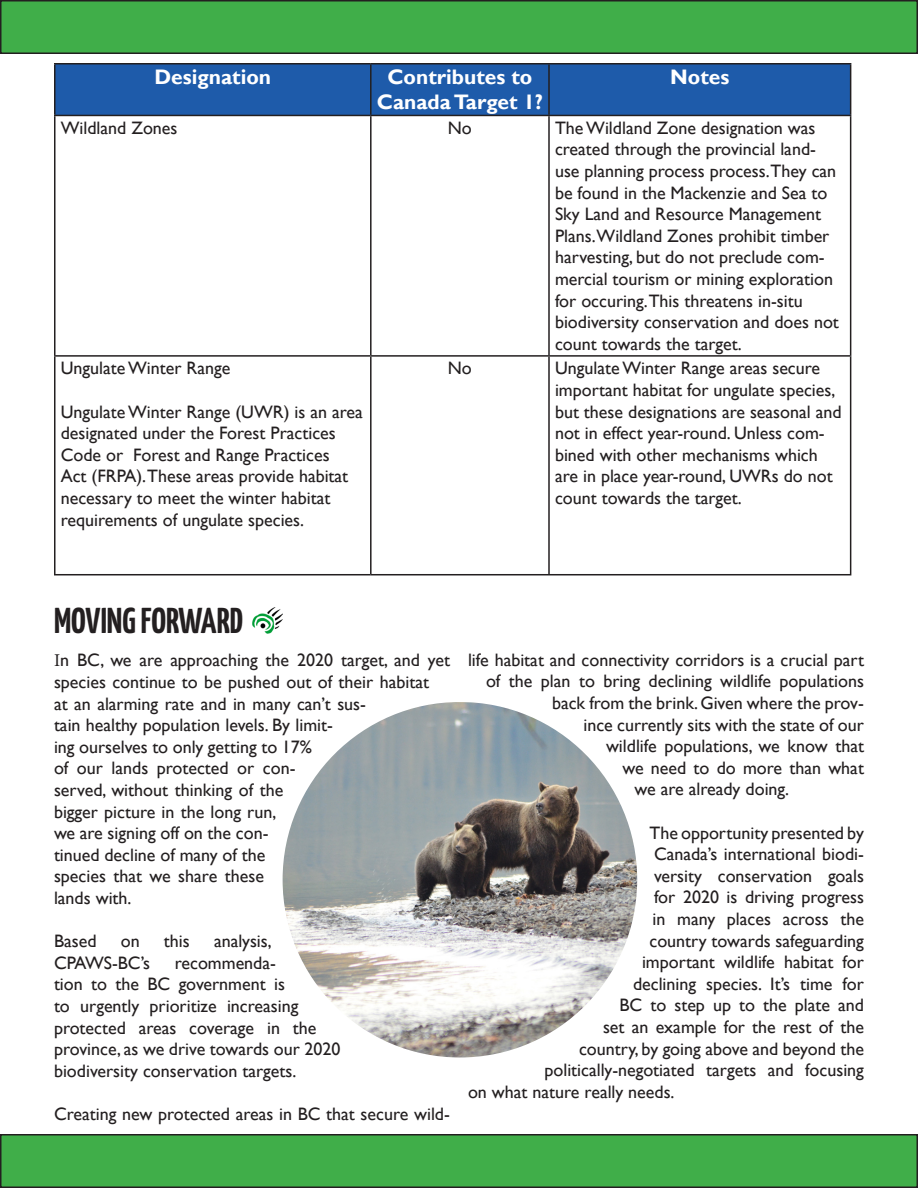
<style>
.page{position:relative;width:918px;height:1188px;background:#fff}
.page>*{position:absolute;margin:0;border:0;box-sizing:border-box;transform-origin:0 0}
.t1{font:700 36px "Yanone Kaffeesatz";color:#231f20}
.t2{font:700 21px "Gill Sans";color:#fff}
.t3{font:18px/21.6px "Gill Sans";color:#231f20}
.s1{font-family:"Minion Pro"}
</style>
<div class="page">
<div style="left:1px;top:1px;width:916px;height:52px;background:#40ae49"></div>
<div style="left:0;top:0;width:918px;height:54px;border:2px solid #231f20"></div>
<div style="left:1px;top:1135px;width:916px;height:52px;background:#40ae49"></div>
<div style="left:0;top:1134px;width:918px;height:54px;border:2px solid #231f20"></div>
<div style="left:56px;top:64px;width:794px;height:51px;background:#1e5baa"></div>
<hr style="left:54px;top:63px;width:317px;height:1px;background:#231f20">
<hr style="left:54px;top:64px;width:2px;height:51px;background:#231f20">
<hr style="left:371px;top:63px;width:178px;height:1px;background:#231f20">
<hr style="left:370px;top:64px;width:2px;height:51px;background:#231f20">
<hr style="left:549px;top:63px;width:302px;height:1px;background:#231f20">
<hr style="left:548px;top:64px;width:2px;height:51px;background:#231f20">
<hr style="left:850px;top:64px;width:1px;height:51px;background:#231f20">
<hr style="left:54px;top:115px;width:317px;height:1px;background:#231f20">
<hr style="left:54px;top:116px;width:2px;height:239px;background:#231f20">
<hr style="left:371px;top:115px;width:178px;height:1px;background:#231f20">
<hr style="left:370px;top:116px;width:2px;height:239px;background:#231f20">
<hr style="left:549px;top:115px;width:302px;height:1px;background:#231f20">
<hr style="left:548px;top:116px;width:2px;height:239px;background:#231f20">
<hr style="left:850px;top:116px;width:1px;height:239px;background:#231f20">
<hr style="left:54px;top:355px;width:317px;height:2px;background:#231f20">
<hr style="left:54px;top:357px;width:2px;height:217px;background:#231f20">
<hr style="left:371px;top:355px;width:178px;height:2px;background:#231f20">
<hr style="left:370px;top:357px;width:2px;height:217px;background:#231f20">
<hr style="left:549px;top:355px;width:302px;height:2px;background:#231f20">
<hr style="left:548px;top:357px;width:2px;height:217px;background:#231f20">
<hr style="left:850px;top:357px;width:1px;height:217px;background:#231f20">
<hr style="left:54px;top:574px;width:317px;height:1px;background:#231f20">
<hr style="left:371px;top:574px;width:178px;height:1px;background:#231f20">
<hr style="left:549px;top:574px;width:302px;height:1px;background:#231f20">
<img style="left:252px;top:608px;width:31px;height:26px">
<img style="left:283px;top:702px;width:354px;height:355px">
<p class="t2" style="left:154px;top:65px;width:118px">Designation</p>
<p class="t2" style="left:387px;top:65px;width:146px">Contributes to</p>
<p class="t2" style="left:377px;top:90px;width:167px">Canada Target 1?</p>
<p class="t2" style="left:670px;top:65px;width:61px">Notes</p>
<p class="t3" style="left:61px;top:117px;width:118px">Wildland Zones</p>
<p class="t3" style="left:448px;top:117px;width:25px">No</p>
<p class="t3" style="left:555px;top:117px;width:285px">The Wildland Zone designation was created through the provincial land&shy;use planning process process.They can be found in the Mackenzie and Sea to Sky Land and Resource Management Plans.Wildland Zones prohibit timber harvesting, but do not preclude com&shy;mercial tourism or mining exploration for occuring.This threatens in-situ biodiversity conservation and does not count towards the target.</p>
<p class="t3" style="left:61px;top:358px;width:171px">Ungulate Winter Range</p>
<p class="t3" style="left:61px;top:401px;width:304px">Ungulate Winter Range (UWR) is an area designated under the Forest Practices Code or Forest and Range Practices<br>Act (FRPA).These areas provide habitat necessary to meet the winter habitat requirements of ungulate species.</p>
<p class="t3" style="left:448px;top:358px;width:25px">No</p>
<p class="t3" style="left:555px;top:358px;width:288px">Ungulate Winter Range areas secure important habitat for ungulate species, but these designations are seasonal and not in effect year-round. Unless com&shy;bined with other mechanisms which are in place year-round, UWRs do not count towards the target.</p>
<p class="t1" style="left:54px;top:598px;width:190px">MOVING FORWARD</p>
<p class="t3" style="left:54px;top:650px;width:398px"><span class="s1">I</span>n BC, we are approaching the 2020 target, and yet species continue to be pushed out of their habitat<br>at an alarming rate and in many can’t sus-<br>tain healthy population levels. By limit-<br>ing ourselves to only getting to 17%<br>of our lands protected or con-<br>served, without thinking of the<br>bigger picture in the long run,<br>we are signing off on the con-<br>tinued decline of many of the<br>species that we share these<br>lands with.</p>
<p class="t3" style="left:54px;top:931px;width:44px">Based</p>
<p class="t3" style="left:121px;top:931px;width:20px">on</p>
<p class="t3" style="left:164px;top:931px;width:27px">this</p>
<p class="t3" style="left:214px;top:931px;width:59px">analysis,</p>
<p class="t3" style="left:54px;top:952px;width:98px">CPAWS-BC’s</p>
<p class="t3" style="left:54px;top:952px;width:288px;text-indent:121px">recommenda-<br>tion to the BC government is<br>to urgently prioritize increasing protected areas coverage in the province, as we drive towards our 2020 biodiversity conservation targets.</p>
<p class="t3" style="left:54px;top:1104px;width:397px">Creating new protected areas in BC that secure wild-</p>
<p class="t3" style="left:468px;top:649px;width:398px">life habitat and connectivity corridors is a crucial part</p>
<p class="t3" style="left:486px;top:671px;width:380px">of the plan to bring declining wildlife populations</p>
<p class="t3" style="left:552px;top:693px;width:313px">back from the brink. Given where the prov-</p>
<p class="t3" style="left:584px;top:714px;width:282px">ince currently sits with the state of our</p>
<p class="t3" style="left:606px;top:736px;width:260px">wildlife populations, we know that</p>
<p class="t3" style="left:622px;top:757px;width:243px">we need to do more than what</p>
<p class="t3" style="left:634px;top:779px;width:156px">we are already doing.</p>
<p class="t3" style="left:650px;top:822px;width:216px">The opportunity presented by</p>
<p class="t3" style="left:654px;top:844px;width:211px">Canada’s international biodi-</p>
<p class="t3" style="left:654px;top:865px;width:212px">versity conservation goals</p>
<p class="t3" style="left:654px;top:887px;width:212px">for 2020 is driving progress</p>
<p class="t3" style="left:652px;top:909px;width:213px">in many places across the</p>
<p class="t3" style="left:650px;top:930px;width:216px">country towards safeguarding</p>
<p class="t3" style="left:642px;top:952px;width:223px">important wildlife habitat for</p>
<p class="t3" style="left:633px;top:973px;width:232px">declining species. It’s time for</p>
<p class="t3" style="left:620px;top:995px;width:246px">BC to step up to the plate and</p>
<p class="t3" style="left:603px;top:1017px;width:263px">set an example for the rest of the</p>
<p class="t3" style="left:579px;top:1038px;width:287px">country, by going above and beyond the</p>
<p class="t3" style="left:544px;top:1060px;width:321px">politically-negotiated targets and focusing</p>
<p class="t3" style="left:468px;top:1081px;width:208px">on what nature really needs.</p>
</div>
